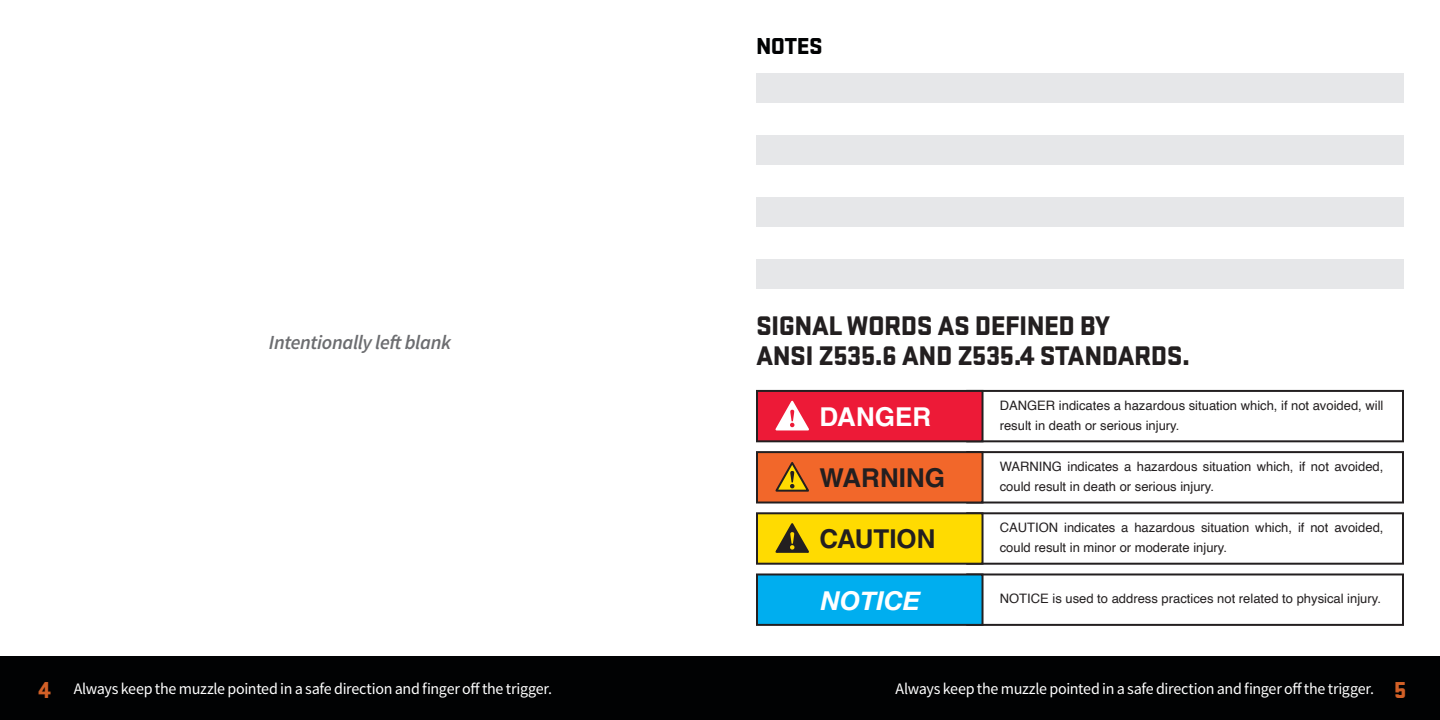
<style>
.page{position:relative;width:1440px;height:720px;background:#fff}
.page>*{position:absolute;margin:0;border:0;box-sizing:border-box;transform-origin:0 0}
.t1{font:900 28px/30px "Stratum 2";letter-spacing:-.02em;color:#231f20}
.t2{font:700 26px "Helvetica LT Std";color:#231f20}
.t3{font:700 26px "Helvetica LT Std";color:#fff}
.t4{font:italic 700 26px "Helvetica Neue";color:#fff}
.t5{font:900 24px "Stratum 2";letter-spacing:-.02em;color:#010203}
.t6{font:italic 600 20px "Source Sans Pro";letter-spacing:-.02em;color:#6c6d70}
.t7{font:16px "Source Sans Pro";letter-spacing:-.02em;color:#fff}
.t8{font:13px "Helvetica";color:#231f20}
.s1{font-family:"Stratum 2";font-weight:900;font-size:24px;color:#d26027}
</style>
<div class="page">
<div style="left:0;top:657px;width:1440px;height:63px;background:#010203"></div>
<svg style="left:756px;top:451px;width:648px;height:53px"></svg>
<svg style="left:756px;top:512px;width:648px;height:53px"></svg>
<svg style="left:756px;top:389px;width:648px;height:54px"></svg>
<svg style="left:756px;top:573px;width:648px;height:53px"></svg>
<div style="left:756px;top:135px;width:648px;height:30px;background:#e6e7e9"></div>
<div style="left:756px;top:73px;width:648px;height:30px;background:#e6e7e9"></div>
<div style="left:756px;top:259px;width:648px;height:30px;background:#e6e7e9"></div>
<div style="left:756px;top:197px;width:648px;height:30px;background:#e6e7e9"></div>
<h3 class="t6" style="left:269px;top:330px;width:184px">Intentionally left blank</h3>
<h3 class="t5" style="left:756px;top:29px;width:68px">NOTES</h3>
<h1 class="t1" style="left:756px;top:309px;width:436px">SIGNAL WORDS AS DEFINED BY<br>ANSI Z535.6 AND Z535.4 STANDARDS.</h1>
<h2 class="t3" style="left:820px;top:401px;width:113px">DANGER</h2>
<h2 class="t2" style="left:820px;top:462px;width:127px">WARNING</h2>
<h2 class="t2" style="left:820px;top:523px;width:118px">CAUTION</h2>
<p class="t8" style="left:1000px;top:395px;width:385px">DANGER indicates a hazardous situation which, if not avoided, will</p>
<p class="t8" style="left:1000px;top:415px;width:181px">result in death or serious injury.</p>
<p class="t8" style="left:1000px;top:456px;width:385px">WARNING indicates a hazardous situation which, if not avoided,</p>
<p class="t8" style="left:1000px;top:476px;width:216px">could result in death or serious injury.</p>
<p class="t8" style="left:1000px;top:517px;width:385px">CAUTION indicates a hazardous situation which, if not avoided,</p>
<p class="t8" style="left:1000px;top:537px;width:229px">could result in minor or moderate injury.</p>
<h2 class="t4" style="left:821px;top:580px;width:101px">NOTICE</h2>
<p class="t8" style="left:1000px;top:589px;width:383px">NOTICE is used to address practices not related to physical injury.</p>
<p class="t7" style="left:38px;top:678px;width:515px"><span class="s1">4</span> Always keep the muzzle pointed in a safe direction and finger off the trigger.</p>
<p class="t7" style="left:896px;top:678px;width:512px">Always keep the muzzle pointed in a safe direction and finger off the trigger. <span class="s1">5</span></p>
</div>
